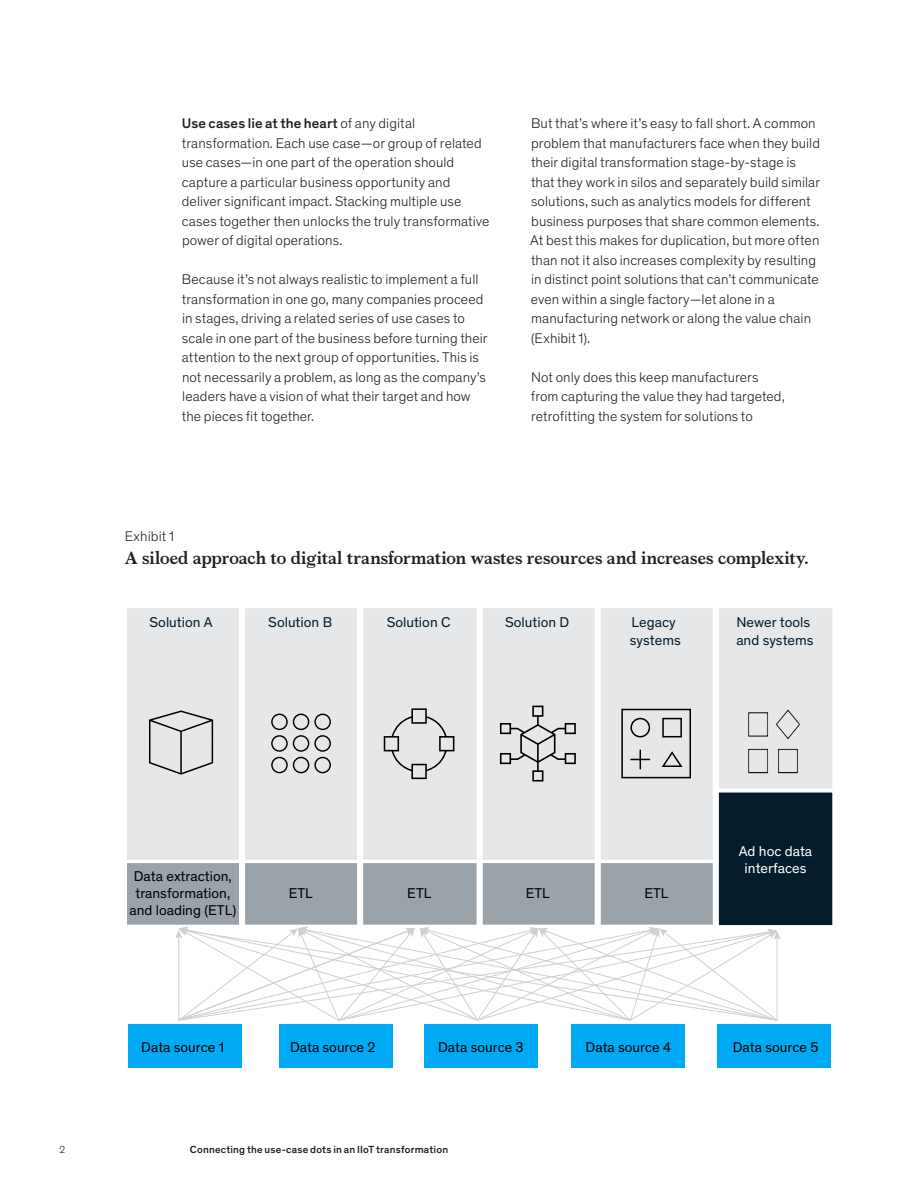
<style>
.page{position:relative;width:918px;height:1188px;background:#fff}
.page>*{position:absolute;margin:0;border:0;box-sizing:border-box;transform-origin:0 0}
.t1{font:500 20.85px "Theinhardt Pan";color:#000}
.Exhibit_number{font:700 18px "Bower";color:#231f20}
.t2{font:14.4px/17.4px "Theinhardt Pan";color:#000;text-align:center}
.t3{font:14.4px/17.4px "Theinhardt Pan";color:#051c2c}
.t4{font:14.4px/17.4px "Theinhardt Pan";color:#fff;text-align:center}
.Body_text{font:300 14.25px/19.5px "Theinhardt Pan";letter-spacing:.005em;color:#231f20}
.Exhibit_number-2{font:300 14.25px "Theinhardt Pan";letter-spacing:.01em;color:#231f20}
.Header_footer___Blac{font:500 10.5px "Theinhardt Pan";letter-spacing:.02em;color:#231f20}
.t5{font:300 10.5px "Theinhardt Pan";color:#231f20}
.s1{font-weight:500}
</style>
<div class="page">
<div style="left:718px;top:607px;width:115px;height:182px;background:#e5e7e8"></div>
<div style="left:717px;top:606px;width:117px;height:184px;border:2px solid #fff"></div>
<div style="left:718px;top:792px;width:115px;height:134px;background:#051c2c"></div>
<div style="left:717px;top:791px;width:117px;height:136px;border:2px solid #fff"></div>
<div style="left:244px;top:607px;width:114px;height:254px;background:#e5e7e8"></div>
<div style="left:243px;top:606px;width:116px;height:256px;border:2px solid #fff"></div>
<div style="left:482px;top:607px;width:114px;height:254px;background:#e5e7e8"></div>
<div style="left:481px;top:606px;width:116px;height:256px;border:2px solid #fff"></div>
<div style="left:362px;top:607px;width:116px;height:254px;background:#e5e7e8"></div>
<div style="left:361px;top:606px;width:117px;height:256px;border:2px solid #fff"></div>
<div style="left:126px;top:607px;width:114px;height:254px;background:#e5e7e8"></div>
<div style="left:126px;top:606px;width:115px;height:256px;border:2px solid #fff"></div>
<div style="left:600px;top:607px;width:114px;height:254px;background:#e5e7e8"></div>
<div style="left:599px;top:606px;width:116px;height:256px;border:2px solid #fff"></div>
<div style="left:126px;top:862px;width:114px;height:64px;background:#9aa3aa"></div>
<div style="left:126px;top:861px;width:115px;height:65px;border:2px solid #fff"></div>
<div style="left:244px;top:862px;width:114px;height:64px;background:#9aa3aa"></div>
<div style="left:243px;top:861px;width:116px;height:65px;border:2px solid #fff"></div>
<div style="left:362px;top:862px;width:116px;height:64px;background:#9aa3aa"></div>
<div style="left:361px;top:861px;width:117px;height:65px;border:2px solid #fff"></div>
<div style="left:482px;top:862px;width:114px;height:64px;background:#9aa3aa"></div>
<div style="left:481px;top:861px;width:116px;height:65px;border:2px solid #fff"></div>
<div style="left:600px;top:862px;width:114px;height:64px;background:#9aa3aa"></div>
<div style="left:599px;top:861px;width:116px;height:65px;border:2px solid #fff"></div>
<div style="left:279px;top:1025px;width:114px;height:43px;background:#00a9f4"></div>
<div style="left:128px;top:1025px;width:113px;height:43px;background:#00a9f4"></div>
<div style="left:424px;top:1025px;width:114px;height:43px;background:#00a9f4"></div>
<div style="left:572px;top:1025px;width:113px;height:43px;background:#00a9f4"></div>
<div style="left:718px;top:1025px;width:113px;height:43px;background:#00a9f4"></div>
<svg style="left:175px;top:926px;width:606px;height:95px"></svg>
<svg style="left:149px;top:711px;width:64px;height:64px"></svg>
<svg style="left:271px;top:714px;width:60px;height:59px"></svg>
<svg style="left:384px;top:708px;width:70px;height:71px"></svg>
<svg style="left:500px;top:706px;width:76px;height:76px"></svg>
<svg style="left:621px;top:709px;width:70px;height:69px"></svg>
<img style="left:748px;top:709px;width:53px;height:65px">
<p class="Body_text" style="left:182px;top:113px;width:309px"><span class="s1">Use cases lie at the heart</span> of any digital transformation. Each use case—or group of related use cases—in one part of the operation should capture a particular business opportunity and deliver significant impact. Stacking multiple use cases together then unlocks the truly transformative power of digital operations.</p>
<p class="Body_text" style="left:182px;top:269px;width:307px">Because it’s not always realistic to implement a full transformation in one go, many companies proceed in stages, driving a related series of use cases to scale in one part of the business before turning their attention to the next group of opportunities. This is not necessarily a problem, as long as the company’s leaders have a vision of what their target and how the pieces fit together.</p>
<p class="Body_text" style="left:530px;top:113px;width:291px">But that’s where it’s easy to fall short. A common problem that manufacturers face when they build their digital transformation stage-by-stage is that they work in silos and separately build similar solutions, such as analytics models for different business purposes that share common elements.<br>At best this makes for duplication, but more often than not it also increases complexity by resulting in distinct point solutions that can’t communicate even within a single factory—let alone in a manufacturing network or along the value chain (Exhibit 1).</p>
<p class="Body_text" style="left:531px;top:367px;width:255px">Not only does this keep manufacturers from capturing the value they had targeted, retrofitting the system for solutions to</p>
<p class="Exhibit_number-2" style="left:125px;top:527px;width:51px">Exhibit 1</p>
<p class="Exhibit_number" style="left:125px;top:544px;width:686px">A siloed approach to digital transformation wastes resources and increases complexity.</p>
<p class="t1" style="left:118px;top:545px;width:107px">complexity.</p>
<p class="t3" style="left:150px;top:613px;width:65px">Solution A</p>
<p class="t3" style="left:268px;top:613px;width:65px">Solution B</p>
<p class="t3" style="left:387px;top:613px;width:65px">Solution C</p>
<p class="t3" style="left:505px;top:613px;width:66px">Solution D</p>
<p class="t3" style="left:630px;top:613px;width:52px">Legacy systems</p>
<p class="t3" style="left:736px;top:613px;width:79px">Newer tools and systems</p>
<p class="t2" style="left:129px;top:866px;width:108px">Data extraction, transformation, and loading (ETL)</p>
<p class="t2" style="left:289px;top:884px;width:26px">ETL</p>
<p class="t2" style="left:407px;top:884px;width:26px">ETL</p>
<p class="t2" style="left:526px;top:884px;width:26px">ETL</p>
<p class="t2" style="left:644px;top:884px;width:26px">ETL</p>
<p class="t4" style="left:739px;top:841px;width:75px">Ad hoc data interfaces</p>
<p class="t2" style="left:141px;top:1038px;width:84px">Data source 1</p>
<p class="t2" style="left:290px;top:1038px;width:87px">Data source 2</p>
<p class="t2" style="left:438px;top:1038px;width:87px">Data source 3</p>
<p class="t2" style="left:586px;top:1038px;width:87px">Data source 4</p>
<p class="t2" style="left:733px;top:1038px;width:87px">Data source 5</p>
<p class="t5" style="left:60px;top:1142px;width:7px">2</p>
<p class="Header_footer___Blac" style="left:190px;top:1142px;width:260px">Connecting the use-case dots in an IIoT transformation</p>
</div>
